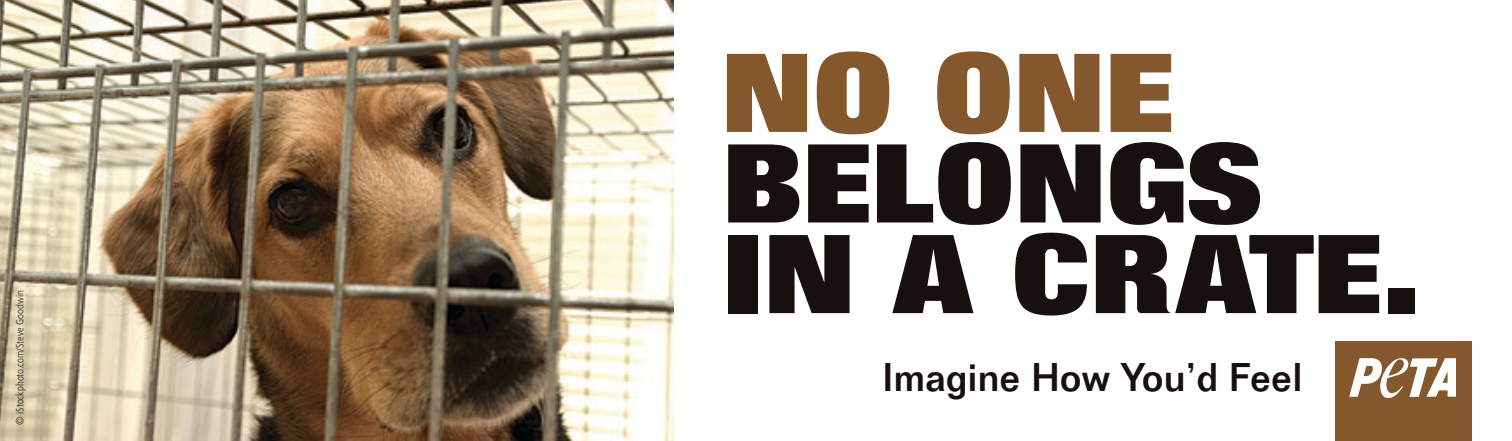
<style>
.page{position:relative;width:1512px;height:441px;background:#fff}
.page>*{position:absolute;margin:0;border:0;box-sizing:border-box;transform-origin:0 0}
.t1{font:800 109.38px/90.6px "Folio Std";color:#17100f}
.t2{font:800 109.38px "Folio Std";color:#84582c}
.t3{font:500 39.2px "Folio Std";color:#17100f}
.t4{font:300 condensed 10.5px "Frutiger LT Std";color:#231f20}
</style>
<div class="page">
<img style="left:0;top:0;width:673px;height:441px">
<div style="left:1335px;top:341px;width:137px;height:100px;background:#84582c"></div>
<svg style="left:1349px;top:358px;width:107px;height:40px"></svg>
<p class="t4" style="left:14px;top:425px;width:136px;rotate:-90deg">© iStockphoto.com/Steve Goodwin</p>
<h1 class="t2" style="left:721px;top:32px;width:454px">NO ONE</h1>
<h1 class="t1" style="left:721px;top:141px;width:701px">BELONGS<br>IN A CRATE.</h1>
<h2 class="t3" style="left:883px;top:353px;width:421px">Imagine How You’d Feel</h2>
</div>
